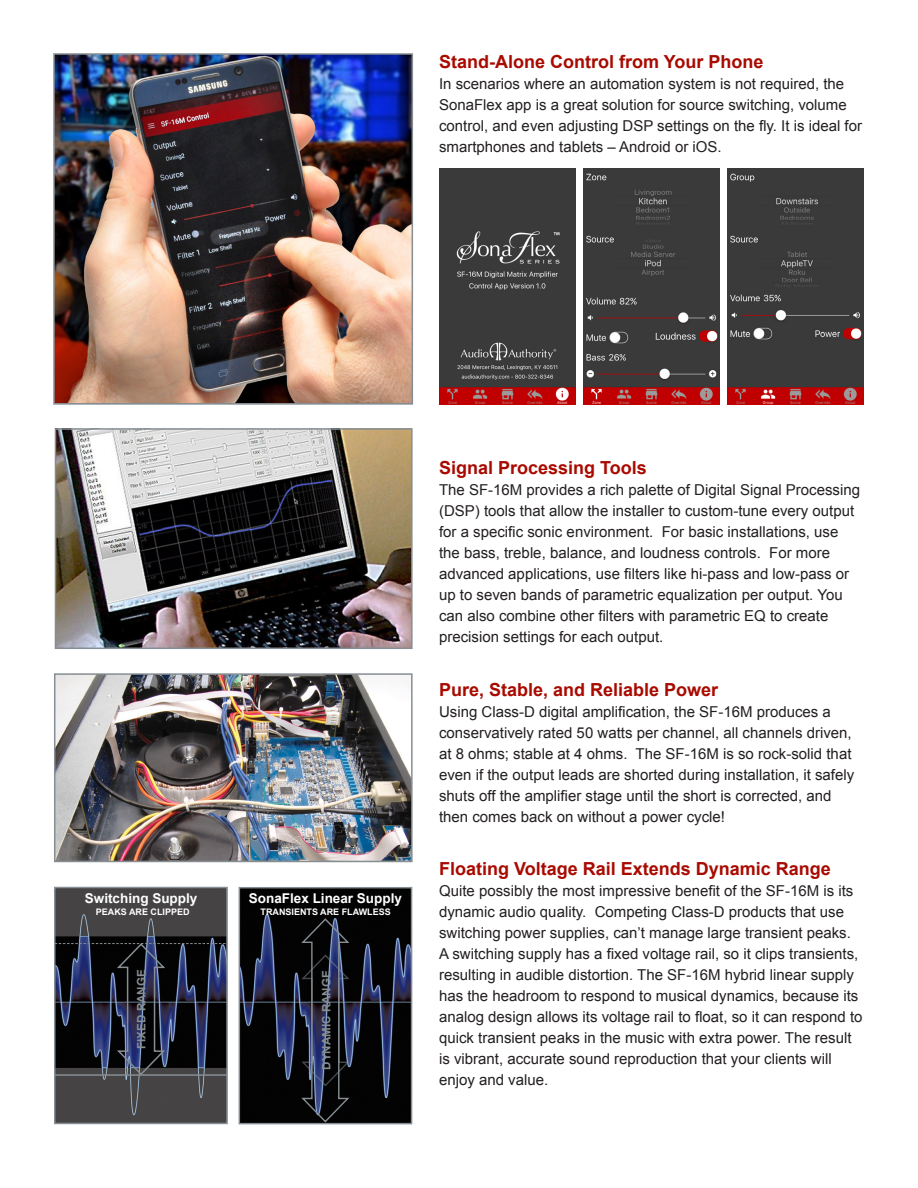
<style>
.page{position:relative;width:918px;height:1188px;background:#fff}
.page>*{position:absolute;margin:0;border:0;box-sizing:border-box;transform-origin:0 0}
.Sub_2_red{font:700 18px "Arial";color:#a80a00}
.Body1{font:15px/21px "Arial";color:#231f20}
.t1{font:700 13.5px "Arial";color:#fff}
.t2{font:700 11.55px "Arial";color:#868e93}
.t3{font:700 9px "Arial";color:#fff}
</style>
<div class="page">
<img style="left:57px;top:676px;width:353px;height:183px">
<div style="left:54px;top:673px;width:359px;height:189px;border:2px solid #868e93"></div>
<img style="left:58px;top:431px;width:352px;height:215px">
<div style="left:55px;top:428px;width:358px;height:221px;border:2px solid #868e93"></div>
<img style="left:242px;top:890px;width:167px;height:231px">
<div style="left:239px;top:887px;width:173px;height:237px;border:2px solid #868e93"></div>
<img style="left:57px;top:890px;width:168px;height:231px">
<div style="left:54px;top:887px;width:174px;height:237px;border:2px solid #868e93"></div>
<hr style="left:55px;top:1074px;width:172px;height:2px;background:#868e93">
<svg style="left:55px;top:942px;width:171px;height:134px"></svg>
<svg style="left:300px;top:917px;width:51px;height:207px"></svg>
<img style="left:56px;top:56px;width:354px;height:346px">
<div style="left:53px;top:53px;width:360px;height:352px;border:2px solid #868e93"></div>
<img style="left:727px;top:169px;width:137px;height:236px">
<img style="left:439px;top:169px;width:137px;height:236px">
<div style="left:583px;top:169px;width:137px;height:128px;background:#3a3a3a"></div>
<img style="left:583px;top:297px;width:137px;height:108px">
<p class="Sub_2_red" style="left:439px;top:50px;width:326px">Stand-Alone Control from Your Phone</p>
<p class="Body1" style="left:439px;top:74px;width:425px">In scenarios where an automation system is not required, the SonaFlex app is a great solution for source switching, volume control, and even adjusting DSP settings on the fly. It is ideal for smartphones and tablets – Android or iOS.</p>
<p class="t1" style="left:85px;top:889px;width:114px">Switching Supply</p>
<p class="t1" style="left:249px;top:889px;width:155px">SonaFlex Linear Supply</p>
<p class="t3" style="left:96px;top:906px;width:95px">PEAKS ARE CLIPPED</p>
<p class="t3" style="left:261px;top:906px;width:132px">TRANSIENTS ARE FLAWLESS</p>
<p class="t2" style="left:134px;top:1049px;width:81px;rotate:-90deg">FIXED RANGE</p>
<p class="t2" style="left:319px;top:1070px;width:101px;rotate:-90deg">DYNAMIC RANGE</p>
<p class="Sub_2_red" style="left:439px;top:456px;width:209px">Signal Processing Tools</p>
<p class="Body1" style="left:439px;top:480px;width:422px">The SF-16M provides a rich palette of Digital Signal Processing (DSP) tools that allow the installer to custom-tune every output for a specific sonic environment. For basic installations, use the bass, treble, balance, and loudness controls. For more advanced applications, use filters like hi-pass and low-pass or up to seven bands of parametric equalization per output. You can also combine other filters with parametric EQ to create precision settings for each output.</p>
<p class="Sub_2_red" style="left:439px;top:677px;width:281px">Pure, Stable, and Reliable Power</p>
<p class="Body1" style="left:439px;top:701px;width:417px">Using Class-D digital amplification, the SF-16M produces a conservatively rated 50 watts per channel, all channels driven, at 8 ohms; stable at 4 ohms. The SF-16M is so rock-solid that even if the output leads are shorted during installation, it safely shuts off the amplifier stage until the short is corrected, and then comes back on without a power cycle!</p>
<p class="Sub_2_red" style="left:439px;top:857px;width:393px">Floating Voltage Rail Extends Dynamic Range</p>
<p class="Body1" style="left:439px;top:880px;width:425px">Quite possibly the most impressive benefit of the SF-16M is its dynamic audio quality. Competing Class-D products that use switching power supplies, can’t manage large transient peaks.<br>A switching supply has a fixed voltage rail, so it clips transients, resulting in audible distortion. The SF-16M hybrid linear supply has the headroom to respond to musical dynamics, because its analog design allows its voltage rail to float, so it can respond to quick transient peaks in the music with extra power. The result is vibrant, accurate sound reproduction that your clients will enjoy and value.</p>
</div>
